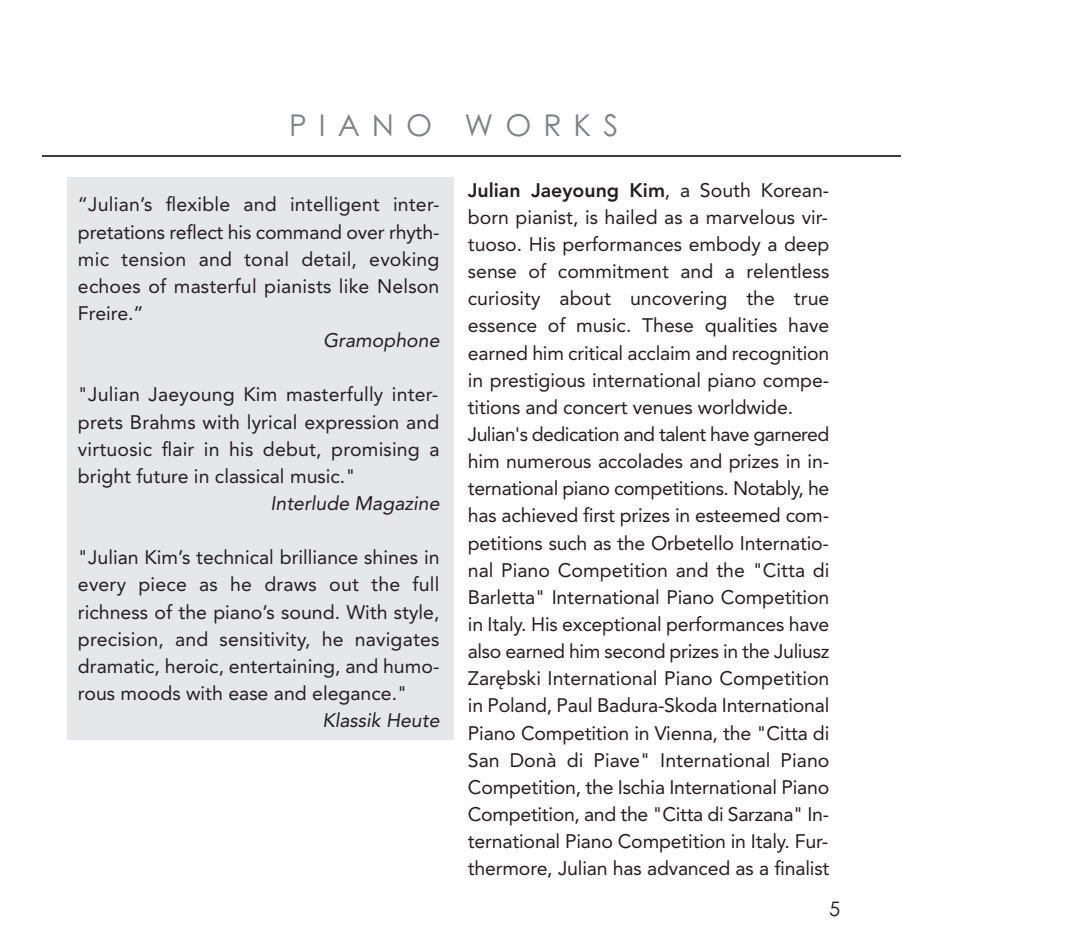
<style>
.page{position:relative;width:1074px;height:936px;background:#fff}
.page>*{position:absolute;margin:0;border:0;box-sizing:border-box;transform-origin:0 0}
.t1{font:30px "Century Gothic";letter-spacing:.4em;color:#808285}
.t2{font:20px "Century Gothic";color:#231f20}
.t3{font:19.5px/27px "Avenir";letter-spacing:-.01em;color:#231f20;text-align:justify}
.t4{font:italic 19.5px "Avenir";color:#231f20}
.s1{font-weight:800}
</style>
<div class="page">
<div style="left:67px;top:177px;width:387px;height:563px;background:#e6e7e9"></div>
<hr style="left:43px;top:155px;width:857px;height:2px;background:#231f20">
<h1 class="t1" style="left:289px;top:108px;width:331px">PIANO WORKS</h1>
<p class="t3" style="left:78px;top:193px;width:363px">“Julian’s flexible and intelligent inter&shy;pretations reflect his command over rhyth&shy;mic tension and tonal detail, evoking echoes of masterful pianists like Nelson Freire.”</p>
<p class="t4" style="left:323px;top:332px;width:118px">Gramophone</p>
<p class="t3" style="left:78px;top:383px;width:363px">"Julian Jaeyoung Kim masterfully inter&shy;prets Brahms with lyrical expression and virtuosic flair in his debut, promising a bright future in classical music."</p>
<p class="t4" style="left:270px;top:495px;width:171px">Interlude Magazine</p>
<p class="t3" style="left:78px;top:545px;width:363px">"Julian Kim’s technical brilliance shines in every piece as he draws out the full richness of the piano’s sound. With style, precision, and sensitivity, he navigates dramatic, heroic, entertaining, and humo&shy;rous moods with ease and elegance."</p>
<p class="t4" style="left:322px;top:712px;width:119px">Klassik Heute</p>
<p class="t3" style="left:468px;top:178px;width:363px;text-align:left"><span class="s1">Julian Jaeyoung Kim</span>, a South Korean&shy;born pianist, is hailed as a marvelous vir&shy;tuoso. His performances embody a deep sense of commitment and a relentless curiosity about uncovering the true essence of music. These qualities have earned him critical acclaim and recognition in prestigious international piano compe&shy;titions and concert venues worldwide.<br>Julian's dedication and talent have garnered him numerous accolades and prizes in in&shy;ternational piano competitions. Notably, he has achieved first prizes in esteemed com&shy;petitions such as the Orbetello Internatio&shy;nal Piano Competition and the "Citta di Barletta" International Piano Competition in Italy. His exceptional performances have also earned him second prizes in the Juliusz Zarębski International Piano Competition in Poland, Paul Badura-Skoda International Piano Competition in Vienna, the "Citta di San Donà di Piave" International Piano Competition, the Ischia International Piano Competition, and the "Citta di Sarzana" In&shy;ternational Piano Competition in Italy. Fur&shy;thermore, Julian has advanced as a finalist</p>
<p class="t2" style="left:829px;top:896px;width:13px">5</p>
</div>
